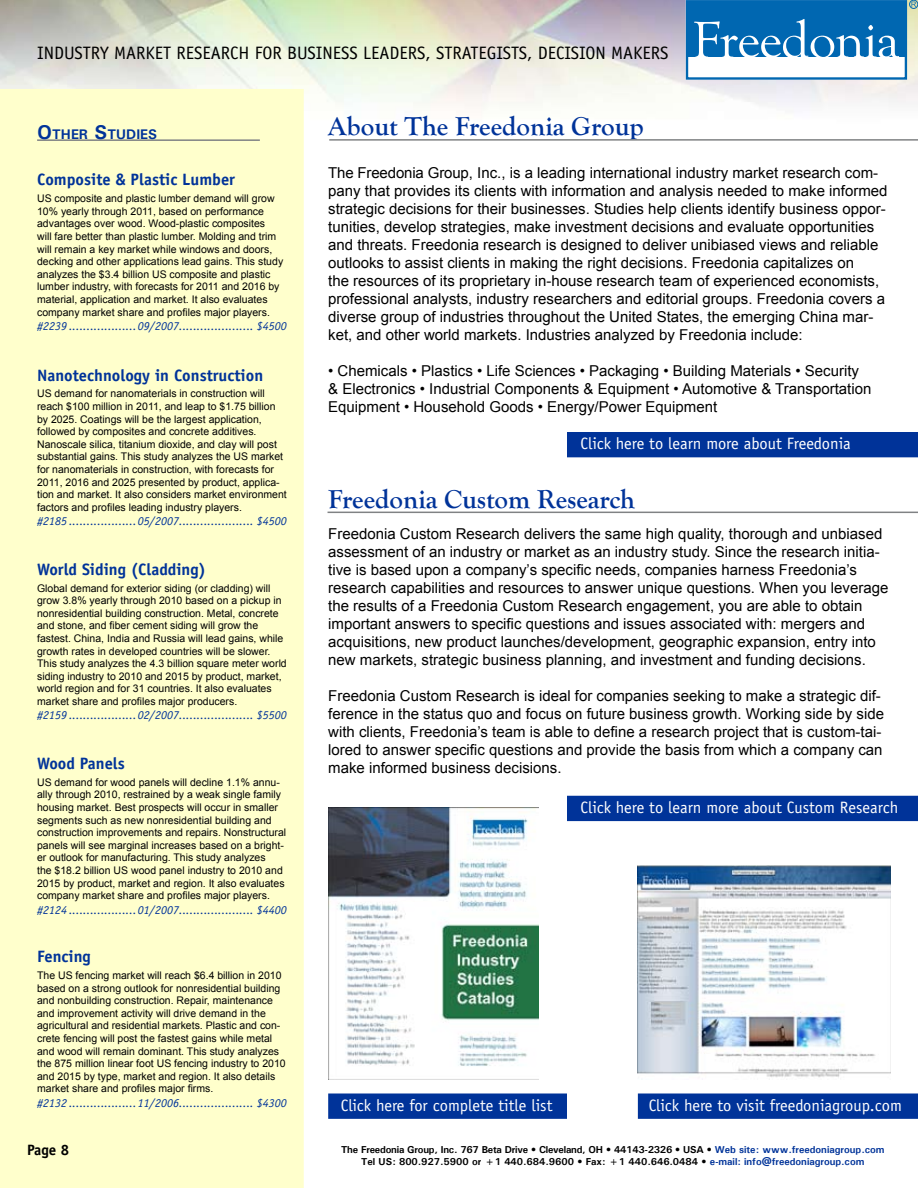
<style>
.page{position:relative;width:918px;height:1188px;background:#fff}
.page>*{position:absolute;margin:0;border:0;box-sizing:border-box;transform-origin:0 0}
.t1{font:700 27px "Goudy Old Style T";color:#039}
.t2{font:18px "Officina Sans";color:#000}
.t3{font:16.5px "Officina Sans";color:#fff}
.t4{font:700 16.5px "Officina Sans";color:#039}
.t5{font:15px/18px "Arial";color:#000}
.t6{font:700 15px "Officina Sans";color:#000}
.t7{font:700 13.95px "Univers";color:#039}
.t8{font:italic 12px "Officina Sans";color:#039}
.t9{font:10.5px/12.6px "Arial";color:#000}
.t10{font:700 10.05px/12px "Univers";color:#000;text-align:center}
.s1{font-size:19.95px}
.s2{font-style:italic}
.s3{color:#039}
</style>
<div class="page">
<div style="left:0;top:89px;width:304px;height:1099px;background:#ffc"></div>
<hr style="left:329px;top:139px;width:589px;height:2px;background:#808284">
<hr style="left:328px;top:512px;width:590px;height:1px;background:#808284">
<div style="left:567px;top:432px;width:351px;height:25px;background:#039"></div>
<div style="left:568px;top:796px;width:349px;height:24px;background:#039"></div>
<div style="left:567px;top:796px;width:351px;height:25px;border:2px solid #039"></div>
<div style="left:639px;top:1094px;width:278px;height:24px;background:#039"></div>
<div style="left:638px;top:1094px;width:280px;height:25px;border:2px solid #039"></div>
<div style="left:329px;top:1094px;width:237px;height:24px;background:#039"></div>
<div style="left:328px;top:1094px;width:239px;height:25px;border:2px solid #039"></div>
<hr style="left:37px;top:139px;width:223px;height:2px;background:#808284">
<div style="left:686px;top:0;width:221px;height:80px;border:2px solid #0067b1"></div>
<div style="left:687px;top:1px;width:218px;height:56px;background:#0067b1"></div>
<svg style="left:694px;top:19px;width:205px;height:38px"></svg>
<div style="left:909px;top:0;width:9px;height:9px;border:1px solid #0067b1;border-radius:50%"></div>
<svg style="left:911px;top:2px;width:5px;height:5px"></svg>
<img style="left:637px;top:866px;width:254px;height:211px">
<img style="left:328px;top:808px;width:211px;height:272px">
<h2 class="t2" style="left:37px;top:42px;width:633px">INDUSTRY MARKET RESEARCH FOR BUSINESS LEADERS, STRATEGISTS, DECISION MAKERS</h2>
<h3 class="t7" style="left:37px;top:126px;width:120px"><span class="s1">O</span>ther <span class="s1">S</span>tudies</h3>
<h3 class="t4" style="left:37px;top:169px;width:200px">Composite &amp; Plastic Lumber</h3>
<p class="t9" style="left:37px;top:192px;width:248px">US composite and plastic lumber demand will grow 10% yearly through 2011, based on performance advantages over wood. Wood-plastic composites<br>will fare better than plastic lumber. Molding and trim will remain a key market while windows and doors, decking and other applications lead gains. This study analyzes the $3.4 billion US composite and plastic lumber industry, with forecasts for 2011 and 2016 by material, application and market. It also evaluates company market share and profiles major players.</p>
<p class="t8" style="left:37px;top:319px;width:251px">#2239 ...................09/2007..................... $4500</p>
<h3 class="t4" style="left:37px;top:365px;width:228px">Nanotechnology in Construction</h3>
<p class="t9" style="left:37px;top:388px;width:251px">US demand for nanomaterials in construction will reach $100 million in 2011, and leap to $1.75 billion by 2025. Coatings will be the largest application, followed by composites and concrete additives.<br>Nanoscale silica, titanium dioxide, and clay will post substantial gains. This study analyzes the US market for nanomaterials in construction, with forecasts for 2011, 2016 and 2025 presented by product, applica&shy;tion and market. It also considers market environment factors and profiles leading industry players.</p>
<p class="t8" style="left:37px;top:514px;width:251px">#2185 ...................05/2007..................... $4500</p>
<h3 class="t4" style="left:37px;top:559px;width:170px">World Siding (Cladding)</h3>
<p class="t9" style="left:37px;top:582px;width:251px">Global demand for exterior siding (or cladding) will grow 3.8% yearly through 2010 based on a pickup in nonresidential building construction. Metal, concrete and stone, and fiber cement siding will grow the fastest. China, India and Russia will lead gains, while growth rates in developed countries will be slower.<br>This study analyzes the 4.3 billion square meter world siding industry to 2010 and 2015 by product, market, world region and for 31 countries. It also evaluates market share and profiles major producers.</p>
<p class="t8" style="left:37px;top:708px;width:251px">#2159 ...................02/2007..................... $5500</p>
<h3 class="t4" style="left:37px;top:753px;width:89px">Wood Panels</h3>
<p class="t9" style="left:37px;top:776px;width:251px">US demand for wood panels will decline 1.1% annu&shy;ally through 2010, restrained by a weak single family housing market. Best prospects will occur in smaller segments such as new nonresidential building and construction improvements and repairs. Nonstructural panels will see marginal increases based on a bright&shy;er outlook for manufacturing. This study analyzes<br>the $18.2 billion US wood panel industry to 2010 and 2015 by product, market and region. It also evaluates company market share and profiles major players.</p>
<p class="t8" style="left:37px;top:903px;width:251px">#2124 ...................01/2007..................... $4400</p>
<h3 class="t4" style="left:37px;top:946px;width:55px">Fencing</h3>
<p class="t9" style="left:37px;top:969px;width:250px">The US fencing market will reach $6.4 billion in 2010 based on a strong outlook for nonresidential building and nonbuilding construction. Repair, maintenance and improvement activity will drive demand in the agricultural and residential markets. Plastic and con&shy;crete fencing will post the fastest gains while metal and wood will remain dominant. This study analyzes the 875 million linear foot US fencing industry to 2010 and 2015 by type, market and region. It also details market share and profiles major firms.</p>
<p class="t8" style="left:37px;top:1096px;width:251px">#2132 ...................11/2006..................... $4300</p>
<h3 class="t6" style="left:27px;top:1140px;width:44px">Page 8</h3>
<h1 class="t1" style="left:328px;top:111px;width:317px">About The Freedonia Group</h1>
<p class="t5" style="left:328px;top:164px;width:561px">The Freedonia Group, Inc., is a leading international industry market research com&shy;pany that provides its clients with information and analysis needed to make informed strategic decisions for their businesses. Studies help clients identify business oppor&shy;tunities, develop strategies, make investment decisions and evaluate opportunities and threats. Freedonia research is designed to deliver unibiased views and reliable outlooks to assist clients in making the right decisions. Freedonia capitalizes on<br>the resources of its proprietary in-house research team of experienced economists, professional analysts, industry researchers and editorial groups. Freedonia covers a diverse group of industries throughout the United States, the emerging China mar&shy;ket, and other world markets. Industries analyzed by Freedonia include:</p>
<h3 class="t5" style="left:328px;top:362px;width:545px"><span class="s2">•</span> Chemicals • Plastics • Life Sciences • Packaging • Building Materials • Security &amp; Electronics • Industrial Components &amp; Equipment • Automotive &amp; Transportation<br>Equipment • Household Goods • Energy/Power Equipment</h3>
<h3 class="t3" style="left:580px;top:434px;width:272px">Click here to learn more about Freedonia</h3>
<h1 class="t1" style="left:328px;top:484px;width:308px">Freedonia Custom Research</h1>
<p class="t5" style="left:328px;top:525px;width:562px">Freedonia Custom Research delivers the same high quality, thorough and unbiased assessment of an industry or market as an industry study. Since the research initia&shy;tive is based upon a company’s specific needs, companies harness Freedonia’s research capabilities and resources to answer unique questions. When you leverage the results of a Freedonia Custom Research engagement, you are able to obtain important answers to specific questions and issues associated with: mergers and acquisitions, new product launches/development, geographic expansion, entry into new markets, strategic business planning, and investment and funding decisions.</p>
<p class="t5" style="left:328px;top:687px;width:557px">Freedonia Custom Research is ideal for companies seeking to make a strategic dif&shy;ference in the status quo and focus on future business growth. Working side by side with clients, Freedonia’s team is able to define a research project that is custom-tai&shy;lored to answer specific questions and provide the basis from which a company can make informed business decisions.</p>
<h3 class="t3" style="left:580px;top:798px;width:319px">Click here to learn more about Custom Research</h3>
<h3 class="t3" style="left:341px;top:1096px;width:213px">Click here for complete title list</h3>
<h3 class="t3" style="left:649px;top:1096px;width:255px">Click here to visit freedoniagroup.com</h3>
<p class="t10" style="left:341px;top:1143px;width:545px">The Freedonia Group, Inc. 767 Beta Drive • Cleveland, OH • 44143-2326 • USA • <span class="s3">Web site: www.freedoniagroup.com<br></span>Tel US: 800.927.5900 or +1 440.684.9600 • Fax: +1 440.646.0484 • <span class="s3">e-mail: info@freedoniagroup.com</span></p>
</div>
